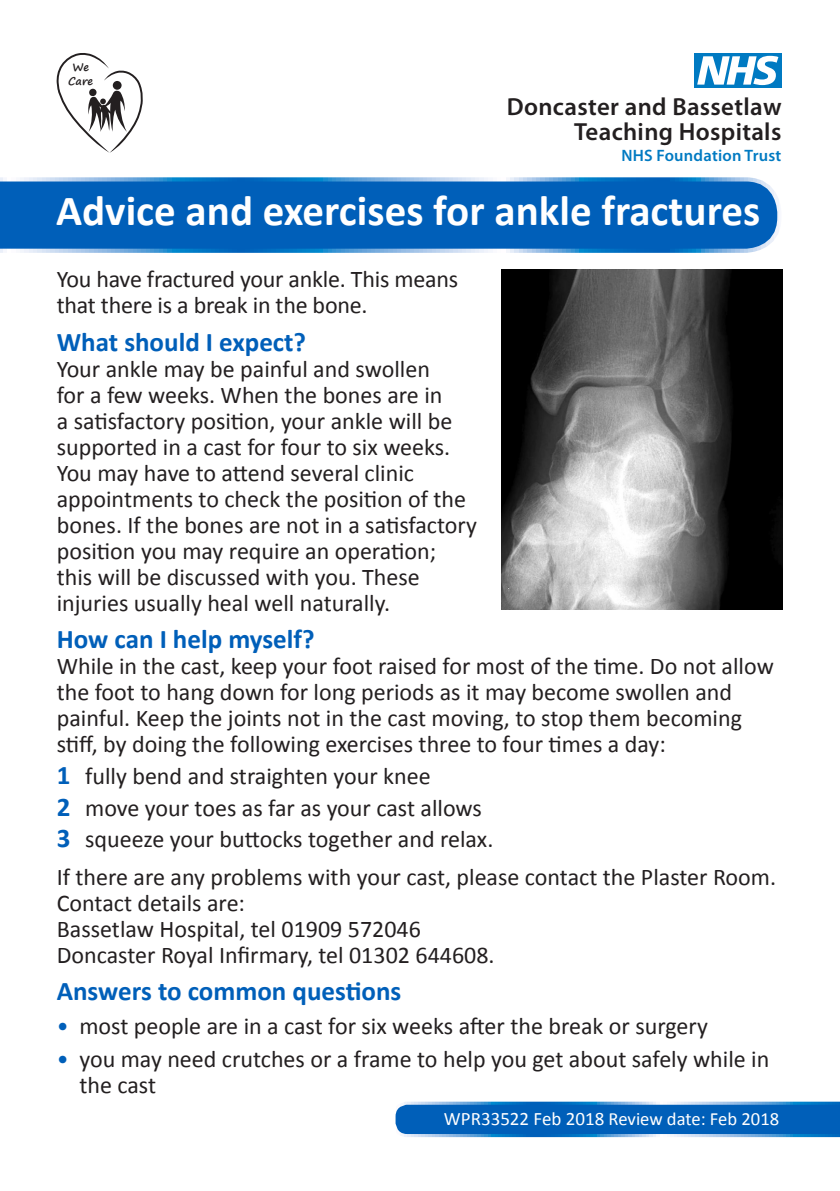
<style>
.page{position:relative;width:840px;height:1191px;background:#fff}
.page>*{position:absolute;margin:0;border:0;box-sizing:border-box;transform-origin:0 0}
.t1{font:700 43px "Calibri";color:#fff}
.t2{font:700 27px "Calibri";color:#005fb9}
.t3{font:600 24.8px/25.2px "Myriad Pro";letter-spacing:.015em;color:#231f20;text-align:right}
.bulletted_text{font:24px/26px "Calibri";color:#231f20}
.t4{font:18.6px "Calibri";color:#fff}
.t5{font:600 16.6px "Myriad Pro";letter-spacing:.015em;color:#007ac2}
.t6{font:700 10.8px/13px "Segoe Print";letter-spacing:-.01em;color:#231f20;text-align:center}
.s1{font-weight:700;font-size:27px;color:#005fb9}
.s2{color:#005fb9}
.s3{font-size:19px}
</style>
<div class="page">
<svg style="left:395px;top:1101px;width:444px;height:36px;background:#176fc0"></svg>
<img style="left:501px;top:269px;width:281px;height:340px">
<svg style="left:0;top:177px;width:779px;height:76px;background:#0e69bd"></svg>
<div style="left:693px;top:53px;width:88px;height:35px;background:#007ac2"></div>
<svg style="left:697px;top:56px;width:81px;height:29px"></svg>
<svg style="left:56px;top:53px;width:87px;height:100px"></svg>
<p class="t6" style="left:68px;top:61px;width:26px">We<br>Care</p>
<p class="t3" style="left:506px;top:93px;width:276px">Doncaster and Bassetlaw<br>Teaching Hospitals</p>
<p class="t5" style="left:621px;top:144px;width:161px">NHS Foundation Trust</p>
<p class="t1" style="left:56px;top:184px;width:705px">Advice and exercises for ankle fractures</p>
<p class="bulletted_text" style="left:57px;top:266px;width:402px">You have fractured your ankle. This means that there is a break in the bone.</p>
<p class="t2" style="left:57px;top:324px;width:251px">What should I expect?</p>
<p class="bulletted_text" style="left:57px;top:356px;width:421px">Your ankle may be painful and swollen<br>for a few weeks. When the bones are in<br>a satisfactory position, your ankle will be supported in a cast for four to six weeks.<br>You may have to attend several clinic appointments to check the position of the bones. If the bones are not in a satisfactory position you may require an operation; this will be discussed with you. These injuries usually heal well naturally.</p>
<p class="t2" style="left:57px;top:622px;width:259px">How can I help myself?</p>
<p class="bulletted_text" style="left:57px;top:653px;width:718px">While in the cast, keep your foot raised for most of the time. Do not allow the foot to hang down for long periods as it may become swollen and painful. Keep the joints not in the cast moving, to stop them becoming stiff, by doing the following exercises three to four times a day:</p>
<p class="bulletted_text" style="left:57px;top:763px;width:375px"><span class="s1">1</span> fully bend and straighten your knee</p>
<p class="bulletted_text" style="left:57px;top:794px;width:426px"><span class="s1">2</span> move your toes as far as your cast allows</p>
<p class="bulletted_text" style="left:57px;top:826px;width:438px"><span class="s1">3</span> squeeze your buttocks together and relax.</p>
<p class="bulletted_text" style="left:57px;top:863px;width:720px">If there are any problems with your cast, please contact the Plaster Room.<br>Contact details are:</p>
<p class="bulletted_text" style="left:57px;top:915px;width:365px">Bassetlaw Hospital, tel 01909 572046</p>
<p class="bulletted_text" style="left:57px;top:941px;width:439px">Doncaster Royal Infirmary, tel 01302 644608.</p>
<p class="t2" style="left:57px;top:973px;width:346px">Answers to common questions</p>
<p class="bulletted_text" style="left:57px;top:1012px;width:652px"><span class="s2">•</span> most people are in a cast for six weeks after the break or surgery</p>
<p class="bulletted_text" style="left:79px;top:1046px;width:691px;text-indent:-23px"><span class="s2">•</span> you may need crutches or a frame to help you get about safely while in the cast</p>
<p class="t4" style="left:443px;top:1107px;width:336px"><span class="s3">WPR33522 Feb 2018</span> Review date: Feb 2018</p>
</div>
